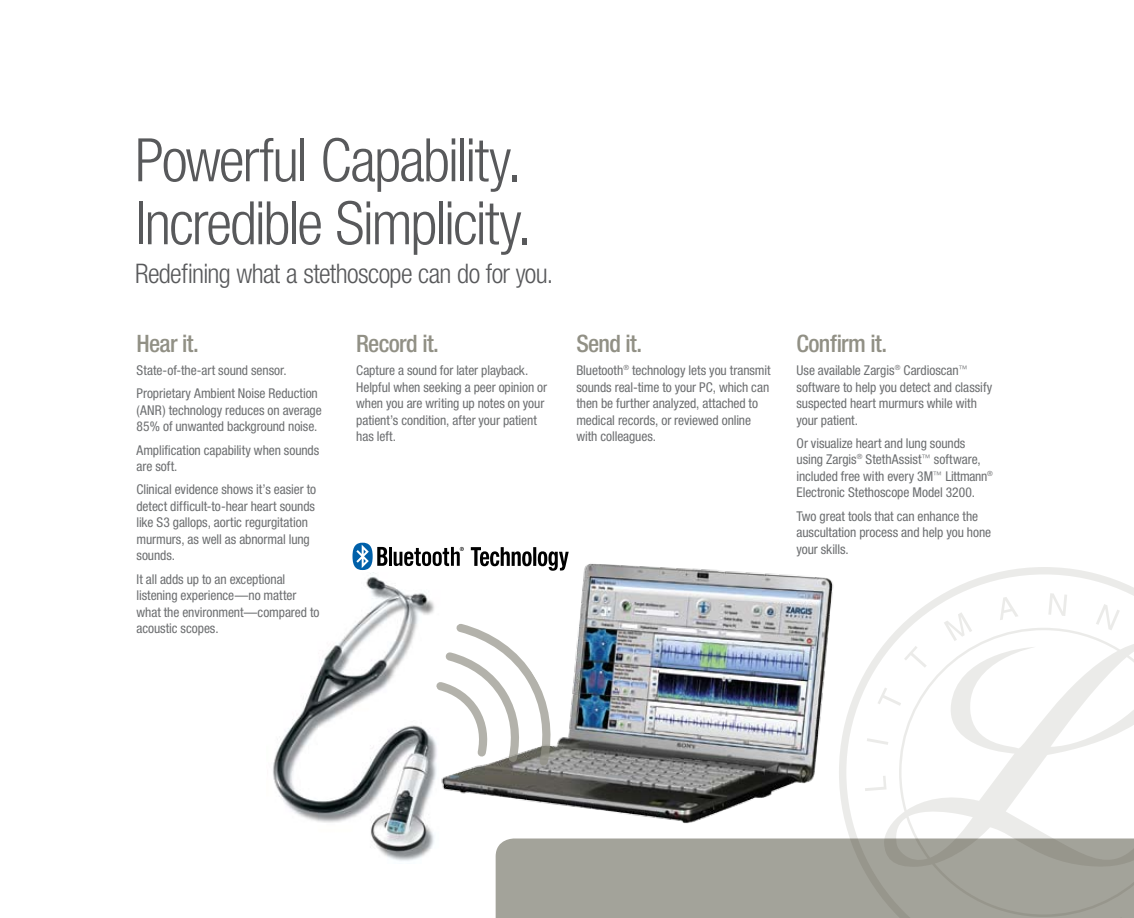
<style>
.page{position:relative;width:1134px;height:918px;background:#fff}
.page>*{position:absolute;margin:0;border:0;box-sizing:border-box;transform-origin:0 0}
.t1{font:300 condensed 60px/63px "Helvetica Neue";letter-spacing:-.03em;color:#58595b}
.t2{font:300 condensed 27px "Helvetica Neue";letter-spacing:-.025em;color:#58595b}
.t3{font:500 condensed 24px "Helvetica Neue";letter-spacing:-.025em;color:#919085}
.t4{font:condensed 13.5px/16.5px "Helvetica Neue";letter-spacing:-.005em;color:#6d6f71}
</style>
<div class="page">
<img style="left:273px;top:573px;width:161px;height:288px">
<div style="left:496px;top:838px;width:343px;height:80px;background:#a3a39a"></div>
<svg style="left:839px;top:567px;width:295px;height:351px"></svg>
<img style="left:433px;top:563px;width:410px;height:275px">
<svg style="left:430px;top:618px;width:127px;height:153px"></svg>
<hr style="left:389px;top:547px;width:3px;height:19px;background:#000">
<svg style="left:353px;top:543px;width:34px;height:27px"></svg>
<svg style="left:394px;top:547px;width:70px;height:19px"></svg>
<svg style="left:471px;top:547px;width:98px;height:24px"></svg>
<h1 class="t1" style="left:135px;top:128px;width:398px">Powerful Capability.<br>Incredible Simplicity.</h1>
<h2 class="t2" style="left:135px;top:257px;width:420px">Redefining what a stethoscope can do for you.</h2>
<h3 class="t3" style="left:136px;top:329px;width:64px">Hear it.</h3>
<p class="t4" style="left:136px;top:359px;width:183px;line-height:23.2px">State-of-the-art sound sensor.<br>Proprietary Ambient Noise Reduction</p>
<p class="t4" style="left:136px;top:402px;width:187px">(ANR) technology reduces on average<br>85% of unwanted background noise.</p>
<p class="t4" style="left:136px;top:441px;width:184px">Amplification capability when sounds are soft.</p>
<p class="t4" style="left:136px;top:481px;width:181px">Clinical evidence shows it’s easier to detect difficult-to-hear heart sounds like S3 gallops, aortic regurgitation murmurs, as well as abnormal lung sounds.</p>
<p class="t4" style="left:136px;top:570px;width:185px">It all adds up to an exceptional listening experience—no matter what the environment—compared to acoustic scopes.</p>
<h3 class="t3" style="left:356px;top:329px;width:84px">Record it.</h3>
<p class="t4" style="left:356px;top:362px;width:192px">Capture a sound for later playback.<br>Helpful when seeking a peer opinion or when you are writing up notes on your patient’s condition, after your patient has left.</p>
<h3 class="t3" style="left:576px;top:329px;width:67px">Send it.</h3>
<p class="t4" style="left:576px;top:362px;width:196px">Bluetooth<sup>®</sup> technology lets you transmit sounds real-time to your PC, which can then be further analyzed, attached to medical records, or reviewed online with colleagues.</p>
<h3 class="t3" style="left:796px;top:329px;width:92px">Confirm it.</h3>
<p class="t4" style="left:796px;top:362px;width:197px">Use available Zargis<sup>®</sup> Cardioscan<sup>™ </sup>software to help you detect and classify suspected heart murmurs while with your patient.</p>
<p class="t4" style="left:796px;top:435px;width:198px">Or visualize heart and lung sounds using Zargis<sup>®</sup> StethAssist<sup>™</sup> software, included free with every 3M<sup>™</sup> Littmann<sup>® </sup>Electronic Stethoscope Model 3200.</p>
<p class="t4" style="left:797px;top:507px;width:196px">Two great tools that can enhance the auscultation process and help you hone your skills.</p>
</div>
